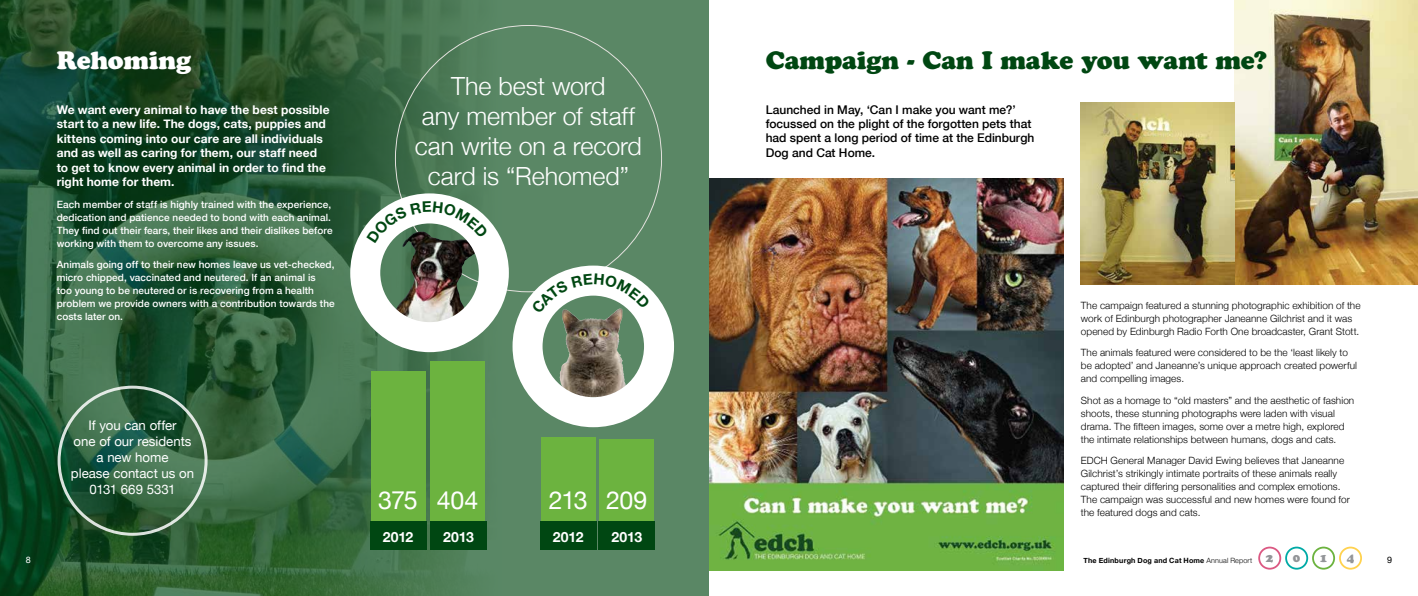
<style>
.page{position:relative;width:1418px;height:596px;background:#fff}
.page>*{position:absolute;margin:0;border:0;box-sizing:border-box;transform-origin:0 0}
.t1{font:300 25px/30px "Helvetica Neue";letter-spacing:-.005em;color:#fff;text-align:center}
.t2{font:25px "Cooper Black Std";letter-spacing:-.005em;color:#004712}
.t3{font:25px "Helvetica Neue";letter-spacing:-.03em;color:#fff}
.t4{font:25px "Cooper Black Std";letter-spacing:-.01em;color:#fff}
.t5{font:700 14px "Helvetica Neue";letter-spacing:-.01em;color:#fff}
.t6{font:13.2px/15.9px "Helvetica Neue";color:#fff;text-align:center}
.t7{font:700 12px/14.4px "Helvetica Neue";letter-spacing:.005em;color:#fff}
.t8{font:500 12px/14.4px "Helvetica Neue";color:#000}
.t9{font:12px "Cooper Black Std";color:#939598}
.t10{font:300 10px/13px "Helvetica Neue";letter-spacing:.005em;color:#000}
.t11{font:500 10px/13px "Helvetica Neue";letter-spacing:.01em;color:#fff}
.t12{font:9px "Helvetica Neue";color:#000}
.t13{font:9px "Helvetica Neue";color:#fff}
.t14{font:700 7.2px "Helvetica Neue";letter-spacing:.025em;color:#000}
.s1{font-weight:300}
</style>
<div class="page">
<svg style="left:0;top:0;width:709px;height:595px;background:#3c6948"></svg>
<div style="left:1338px;top:546px;width:23px;height:23px;border:2px solid #ffd24f;border-radius:50%"></div>
<div style="left:1258px;top:546px;width:23px;height:23px;border:2px solid #db5983;border-radius:50%"></div>
<div style="left:1311px;top:546px;width:23px;height:23px;border:2px solid #6cb33f;border-radius:50%"></div>
<div style="left:1285px;top:546px;width:23px;height:23px;border:2px solid #00aaa6;border-radius:50%"></div>
<img style="left:709px;top:179px;width:354px;height:391px">
<img style="left:1234px;top:0;width:183px;height:284px">
<img style="left:1080px;top:102px;width:154px;height:182px">
<div style="left:58px;top:385px;width:149px;height:150px;border:3px solid #fff;border-radius:50%"></div>
<div style="left:430px;top:361px;width:55px;height:159px;background:#6cb33f"></div>
<div style="left:371px;top:371px;width:54px;height:149px;background:#6cb33f"></div>
<div style="left:430px;top:521px;width:57px;height:28px;background:#004712"></div>
<div style="left:370px;top:521px;width:56px;height:28px;background:#004712"></div>
<img style="left:402px;top:243px;width:21px;height:28px">
<div style="left:350px;top:193px;width:159px;height:159px;border:30px solid #fff;border-radius:50%"></div>
<div style="left:599px;top:439px;width:55px;height:81px;background:#6cb33f"></div>
<div style="left:541px;top:437px;width:54px;height:83px;background:#6cb33f"></div>
<div style="left:598px;top:521px;width:57px;height:28px;background:#004712"></div>
<div style="left:540px;top:521px;width:56px;height:28px;background:#004712"></div>
<img style="left:599px;top:314px;width:21px;height:6px">
<div style="left:512px;top:265px;width:162px;height:162px;border:30px solid #fff;border-radius:50%"></div>
<svg style="left:366px;top:201px;width:122px;height:42px"></svg>
<svg style="left:531px;top:273px;width:119px;height:41px"></svg>
<h1 class="t4" style="left:57px;top:45px;width:136px">Rehoming</h1>
<p class="t7" style="left:57px;top:103px;width:274px">We want every animal to have the best possible start to a new life. The dogs, cats, puppies and kittens coming into our care are all individuals and as well as caring for them, our staff need to get to know every animal in order to find the right home for them.</p>
<p class="t11" style="left:57px;top:197px;width:277px">Each member of staff is highly trained with the experience, dedication and patience needed to bond with each animal.<br>They find out their fears, their likes and their dislikes before working with them to overcome any issues.</p>
<p class="t11" style="left:57px;top:257px;width:279px">Animals going off to their new homes leave us vet-checked, micro chipped, vaccinated and neutered. If an animal is<br>too young to be neutered or is recovering from a health problem we provide owners with a contribution towards the costs later on.</p>
<p class="t13" style="left:26px;top:553px;width:7px">8</p>
<h3 class="t6" style="left:71px;top:418px;width:125px">If you can offer<br>one of our residents a new home<br>please contact us on<br>0131 669 5331</h3>
<h1 class="t1" style="left:415px;top:69px;width:228px">The best word<br>any member of staff can write on a record card is “Rehomed”</h1>
<h1 class="t3" style="left:378px;top:482px;width:102px">375 404</h1>
<h2 class="t5" style="left:383px;top:525px;width:32px">2012</h2>
<h2 class="t5" style="left:443px;top:525px;width:32px">2013</h2>
<h1 class="t3" style="left:548px;top:482px;width:100px">213 209</h1>
<h2 class="t5" style="left:553px;top:525px;width:32px">2012</h2>
<h2 class="t5" style="left:611px;top:525px;width:32px">2013</h2>
<h1 class="t2" style="left:765px;top:45px;width:502px">Campaign - Can I make you want me?</h1>
<p class="t8" style="left:765px;top:101px;width:270px">Launched in May, ‘Can I make you want me?’ focussed on the plight of the forgotten pets that had spent a long period of time at the Edinburgh Dog and Cat Home.</p>
<p class="t10" style="left:1080px;top:298px;width:281px">The campaign featured a stunning photographic exhibition of the work of Edinburgh photographer Janeanne Gilchrist and it was opened by Edinburgh Radio Forth One broadcaster, Grant Stott.</p>
<p class="t10" style="left:1080px;top:345px;width:278px">The animals featured were considered to be the ‘least likely to be adopted’ and Janeanne’s unique approach created powerful and compelling images.</p>
<p class="t10" style="left:1080px;top:393px;width:275px">Shot as a homage to “old masters” and the aesthetic of fashion shoots, these stunning photographs were laden with visual drama. The fifteen images, some over a metre high, explored the intimate relationships between humans, dogs and cats.</p>
<p class="t10" style="left:1080px;top:453px;width:270px">EDCH General Manager David Ewing believes that Janeanne Gilchrist’s strikingly intimate portraits of these animals really captured their differing personalities and complex emotions.<br>The campaign was successful and new homes were found for the featured dogs and cats.</p>
<p class="t14" style="left:1083px;top:554px;width:191px">The Edinburgh Dog and Cat Home <span class="s1">Annual Report</span> <sup>2</sup></p>
<p class="t9" style="left:1292px;top:550px;width:9px">0</p>
<p class="t9" style="left:1319px;top:550px;width:9px">1</p>
<p class="t9" style="left:1346px;top:550px;width:9px">4</p>
<p class="t12" style="left:1386px;top:553px;width:7px">9</p>
</div>
